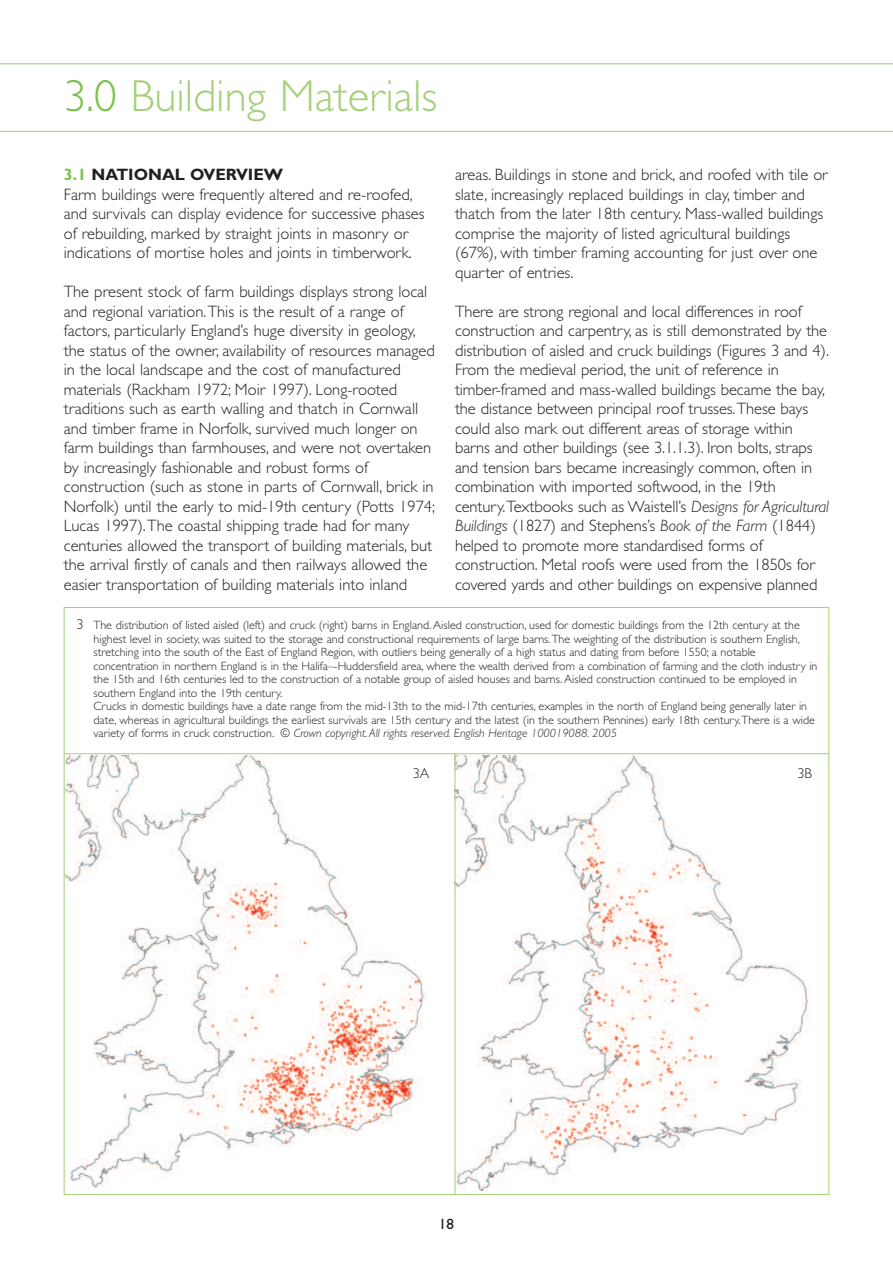
<style>
.page{position:relative;width:893px;height:1263px;background:#fff}
.page>*{position:absolute;margin:0;border:0;box-sizing:border-box;transform-origin:0 0}
.t1{font:300 45px "Gill Sans";color:#a4d178}
.t2{font:300 16.5px/19.5px "Gill Sans";color:#231f20}
.t3{font:15px "Gill Sans";color:#231f20}
.t4{font:300 14.25px "Gill Sans";color:#231f20}
.t5{font:300 12px/13.5px "Gill Sans";color:#231f20}
.s1{color:#7bc249}
.s2{font-weight:700;color:#7bc249}
.s3{font-weight:700}
.s4{font-style:italic}
.s5{font-size:14.25px}
</style>
<div class="page">
<hr style="left:0;top:63px;width:893px;height:1px;background:#a4d178">
<hr style="left:0;top:131px;width:893px;height:1px;background:#a4d178">
<img style="left:456px;top:756px;width:355px;height:435px">
<img style="left:65px;top:755px;width:361px;height:434px">
<hr style="left:64px;top:753px;width:765px;height:1px;background:#a4d178">
<hr style="left:455px;top:753px;width:1px;height:442px;background:#a4d178">
<h1 class="t1" style="left:64px;top:79px;width:375px"><span class="s1">3.0</span> Building Materials</h1>
<p class="t2" style="left:64px;top:166px;width:362px"><span class="s2">3.1</span> <span class="s3">NATIONAL OVERVIEW<br></span>Farm buildings were frequently altered and re-roofed, and survivals can display evidence for successive phases of rebuilding, marked by straight joints in masonry or indications of mortise holes and joints in timberwork.</p>
<p class="t2" style="left:64px;top:283px;width:373px">The present stock of farm buildings displays strong local and regional variation.This is the result of a range of factors, particularly England’s huge diversity in geology, the status of the owner, availability of resources managed in the local landscape and the cost of manufactured materials (Rackham 1972; Moir 1997). Long-rooted traditions such as earth walling and thatch in Cornwall and timber frame in Norfolk, survived much longer on farm buildings than farmhouses, and were not overtaken by increasingly fashionable and robust forms of construction (such as stone in parts of Cornwall, brick in Norfolk) until the early to mid-19th century (Potts 1974; Lucas 1997).The coastal shipping trade had for many centuries allowed the transport of building materials, but the arrival firstly of canals and then railways allowed the easier transportation of building materials into inland</p>
<p class="t2" style="left:455px;top:166px;width:374px">areas. Buildings in stone and brick, and roofed with tile or slate, increasingly replaced buildings in clay, timber and thatch from the later 18th century. Mass-walled buildings comprise the majority of listed agricultural buildings (67%), with timber framing accounting for just over one quarter of entries.</p>
<p class="t2" style="left:455px;top:303px;width:376px">There are strong regional and local differences in roof construction and carpentry, as is still demonstrated by the distribution of aisled and cruck buildings (Figures 3 and 4).<br>From the medieval period, the unit of reference in timber-framed and mass-walled buildings became the bay, the distance between principal roof trusses.These bays could also mark out different areas of storage within barns and other buildings (see 3.1.1.3). Iron bolts, straps and tension bars became increasingly common, often in combination with imported softwood, in the 19th century.Textbooks such as Waistell’s <span class="s4">Designs for Agricultural Buildings</span> (1827) and Stephens’s <span class="s4">Book of the Farm</span> (1844) helped to promote more standardised forms of construction. Metal roofs were used from the 1850s for covered yards and other buildings on expensive planned</p>
<p class="t5" style="left:94px;top:619px;width:725px;text-indent:-17px"><span class="s5">3</span> The distribution of listed aisled (left) and cruck (right) barns in England. Aisled construction, used for domestic buildings from the 12th century at the highest level in society, was suited to the storage and constructional requirements of large barns.The weighting of the distribution is southern English, stretching into the south of the East of England Region, with outliers being generally of a high status and dating from before 1550; a notable concentration in northern England is in the Halifa–-Huddersfield area, where the wealth derived from a combination of farming and the cloth industry in the 15th and 16th centuries led to the construction of a notable group of aisled houses and barns. Aisled construction continued to be employed in southern England into the 19th century.<br>Crucks in domestic buildings have a date range from the mid-13th to the mid-17th centuries, examples in the north of England being generally later in date, whereas in agricultural buildings the earliest survivals are 15th century and the latest (in the southern Pennines) early 18th century.There is a wide variety of forms in cruck construction. <span class="s4">© Crown copyright. All rights reserved. English Heritage 100019088. 2005</span></p>
<p class="t4" style="left:413px;top:768px;width:18px">3A</p>
<p class="t4" style="left:797px;top:768px;width:16px">3B</p>
<p class="t3" style="left:439px;top:1218px;width:16px">18</p>
</div>
